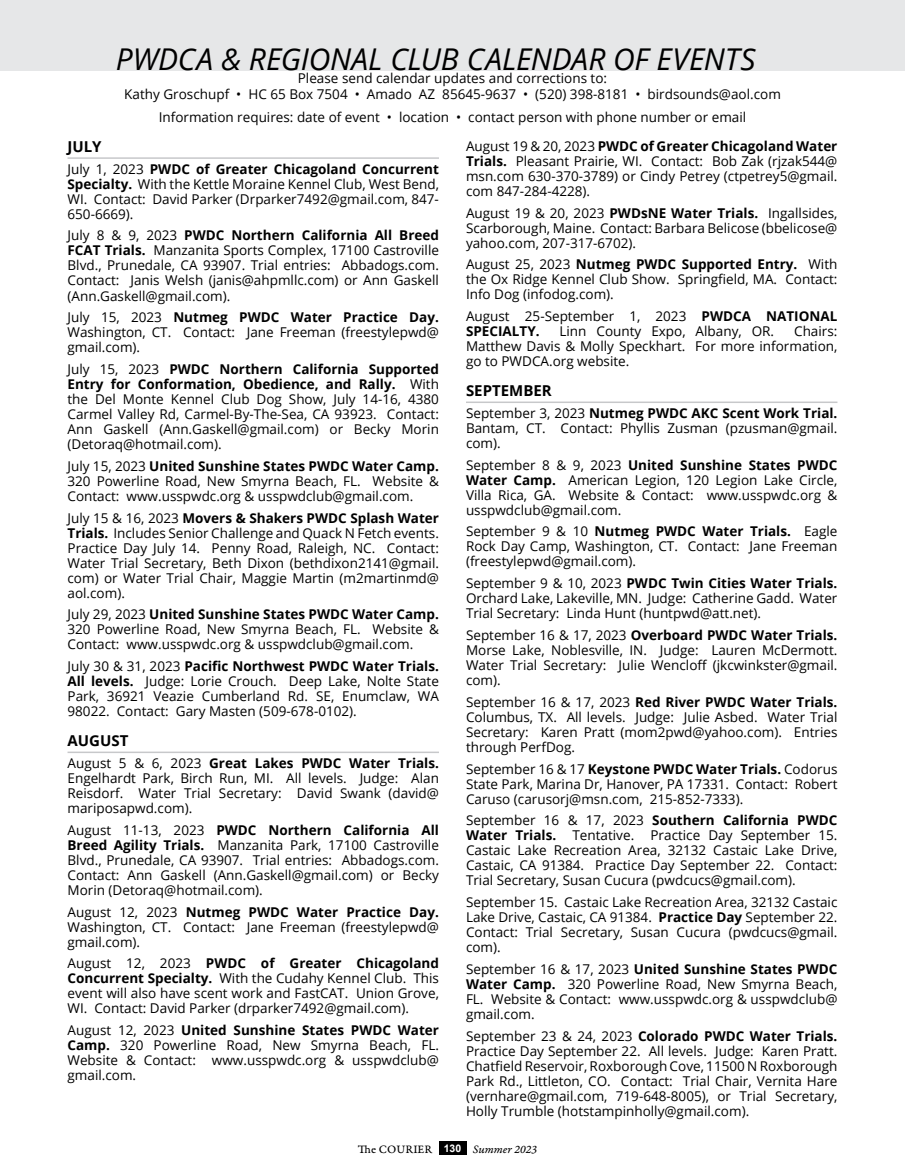
<style>
.page{position:relative;width:905px;height:1175px;background:#fff}
.page>*{position:absolute;margin:0;border:0;box-sizing:border-box;transform-origin:0 0}
.t1{font:italic 30px "Open Sans";letter-spacing:-.005em;color:#000}
.t2{font:700 15px "Open Sans";color:#000}
.CALENDAR{font:13.5px/15px "Open Sans";color:#000;text-align:justify}
.sidebar{font:13.5px/16.5px "Open Sans";color:#000;text-align:center}
.t3{font:12px "Garamond Premr Pro Capt";letter-spacing:.015em;color:#000}
.s1{font-weight:700}
.s2{font-family:"Arial";font-weight:700;font-size:10.5px;color:#fff}
.s3{font-family:"Garamond Premr Pro It Capt"}
</style>
<div class="page">
<div style="left:0;top:0;width:904px;height:70px;background:#e6e7e8"></div>
<hr style="left:68px;top:157px;width:371px;height:2px;background:#c7c8ca">
<hr style="left:68px;top:751px;width:371px;height:2px;background:#c7c8ca">
<hr style="left:466px;top:401px;width:371px;height:2px;background:#c7c8ca">
<div style="left:439px;top:1141px;width:27px;height:13px;background:#000"></div>
<p class="t1" style="left:116px;top:39px;width:641px">PWDCA &amp; REGIONAL CLUB CALENDAR OF EVENTS</p>
<p class="sidebar" style="left:124px;top:69px;width:658px">Please send calendar updates and corrections to:<br>Kathy Groschupf • HC 65 Box 7504 • Amado AZ 85645-9637 • (520) 398-8181 • birdsounds@aol.com</p>
<p class="sidebar" style="left:159px;top:109px;width:589px">Information requires: date of event • location • contact person with phone number or email</p>
<p class="CALENDAR" style="left:466px;top:138px;width:373px">August 19 &amp; 20, 2023 <span class="s1">PWDC of Greater Chicagoland Water Trials.</span> Pleasant Prairie, WI. Contact: Bob Zak (rjzak544@ msn.com 630-370-3789) or Cindy Petrey (ctpetrey5@gmail. com 847-284-4228).</p>
<p class="CALENDAR" style="left:466px;top:205px;width:373px">August 19 &amp; 20, 2023 <span class="s1">PWDsNE Water Trials.</span> Ingallsides, Scarborough, Maine. Contact: Barbara Belicose (bbelicose@ yahoo.com, 207-317-6702).</p>
<p class="CALENDAR" style="left:466px;top:256px;width:373px">August 25, 2023 <span class="s1">Nutmeg PWDC Supported Entry.</span> With the Ox Ridge Kennel Club Show. Springfield, MA. Contact:<br>Info Dog (infodog.com).</p>
<p class="CALENDAR" style="left:466px;top:308px;width:373px">August 25-September 1, 2023 <span class="s1">PWDCA NATIONAL<br>SPECIALTY.</span></p>
<p class="t2" style="left:68px;top:136px;width:36px">JULY</p>
<p class="CALENDAR" style="left:68px;top:161px;width:373px">July 1, 2023 <span class="s1">PWDC of Greater Chicagoland Concurrent Specialty.</span> With the Kettle Moraine Kennel Club, West Bend, WI. Contact: David Parker (Drparker7492@gmail.com, 847- 650-6669).</p>
<p class="CALENDAR" style="left:68px;top:228px;width:373px">July 8 &amp; 9, 2023 <span class="s1">PWDC Northern California All Breed FCAT Trials.</span> Manzanita Sports Complex, 17100 Castroville Blvd., Prunedale, CA 93907. Trial entries: Abbadogs.com.<br>Contact: Janis Welsh (janis@ahpmllc.com) or Ann Gaskell (Ann.Gaskell@gmail.com).</p>
<p class="CALENDAR" style="left:68px;top:309px;width:373px">July 15, 2023 <span class="s1">Nutmeg PWDC Water Practice Day.<br></span>Washington, CT. Contact: Jane Freeman (freestylepwd@ gmail.com).</p>
<p class="CALENDAR" style="left:68px;top:361px;width:373px">July 15, 2023 <span class="s1">PWDC Northern California Supported Entry for Conformation, Obedience, and Rally.</span> With the Del Monte Kennel Club Dog Show, July 14-16, 4380<br>Carmel Valley Rd, Carmel-By-The-Sea, CA 93923. Contact:<br>Ann Gaskell (Ann.Gaskell@gmail.com) or Becky Morin (Detoraq@hotmail.com).</p>
<p class="CALENDAR" style="left:68px;top:458px;width:373px">July 15, 2023 <span class="s1">United Sunshine States PWDC Water Camp.<br></span>320 Powerline Road, New Smyrna Beach, FL. Website &amp; Contact: www.usspwdc.org &amp; usspwdclub@gmail.com.</p>
<p class="CALENDAR" style="left:68px;top:510px;width:373px">July 15 &amp; 16, 2023 <span class="s1">Movers &amp; Shakers PWDC Splash Water Trials.</span> Includes Senior Challenge and Quack N Fetch events.<br>Practice Day July 14. Penny Road, Raleigh, NC. Contact:<br>Water Trial Secretary, Beth Dixon (bethdixon2141@gmail. com) or Water Trial Chair, Maggie Martin (m2martinmd@ aol.com).</p>
<p class="CALENDAR" style="left:68px;top:606px;width:373px">July 29, 2023 <span class="s1">United Sunshine States PWDC Water Camp.<br></span>320 Powerline Road, New Smyrna Beach, FL. Website &amp; Contact: www.usspwdc.org &amp; usspwdclub@gmail.com.</p>
<p class="CALENDAR" style="left:68px;top:658px;width:373px">July 30 &amp; 31, 2023 <span class="s1">Pacific Northwest PWDC Water Trials.<br>All levels.</span> Judge: Lorie Crouch. Deep Lake, Nolte State Park, 36921 Veazie Cumberland Rd. SE, Enumclaw, WA 98022. Contact: Gary Masten (509-678-0102).</p>
<p class="t2" style="left:68px;top:730px;width:62px">AUGUST</p>
<p class="CALENDAR" style="left:68px;top:755px;width:373px">August 5 &amp; 6, 2023 <span class="s1">Great Lakes PWDC Water Trials.<br></span>Engelhardt Park, Birch Run, MI. All levels. Judge: Alan Reisdorf. Water Trial Secretary: David Swank (david@ mariposapwd.com).</p>
<p class="CALENDAR" style="left:68px;top:822px;width:373px">August 11-13, 2023 <span class="s1">PWDC Northern California All Breed Agility Trials.</span> Manzanita Park, 17100 Castroville Blvd., Prunedale, CA 93907. Trial entries: Abbadogs.com.<br>Contact: Ann Gaskell (Ann.Gaskell@gmail.com) or Becky Morin (Detoraq@hotmail.com).</p>
<p class="CALENDAR" style="left:68px;top:903px;width:373px">August 12, 2023 <span class="s1">Nutmeg PWDC Water Practice Day.<br></span>Washington, CT. Contact: Jane Freeman (freestylepwd@ gmail.com).</p>
<p class="CALENDAR" style="left:68px;top:955px;width:373px">August 12, 2023 <span class="s1">PWDC of Greater Chicagoland Concurrent Specialty.</span> With the Cudahy Kennel Club. This event will also have scent work and FastCAT. Union Grove, WI. Contact: David Parker (drparker7492@gmail.com).</p>
<p class="CALENDAR" style="left:68px;top:1022px;width:373px">August 12, 2023 <span class="s1">United Sunshine States PWDC Water Camp.</span> 320 Powerline Road, New Smyrna Beach, FL.<br>Website &amp; Contact: www.usspwdc.org &amp; usspwdclub@ gmail.com.</p>
<p class="CALENDAR" style="left:466px;top:323px;width:373px;text-indent:328px">Chairs:<br>Matthew Davis &amp; Molly Speckhart. For more information, go to PWDCA.org website.</p>
<p class="t2" style="left:466px;top:380px;width:87px">SEPTEMBER</p>
<p class="CALENDAR" style="left:466px;top:405px;width:373px">September 3, 2023 <span class="s1">Nutmeg PWDC AKC Scent Work Trial.<br></span>Bantam, CT. Contact: Phyllis Zusman (pzusman@gmail. com).</p>
<p class="CALENDAR" style="left:466px;top:457px;width:373px">September 8 &amp; 9, 2023 <span class="s1">United Sunshine States PWDC Water Camp.</span> American Legion, 120 Legion Lake Circle, Villa Rica, GA. Website &amp; Contact: www.usspwdc.org &amp; usspwdclub@gmail.com.</p>
<p class="CALENDAR" style="left:466px;top:523px;width:373px">September 9 &amp; 10 <span class="s1">Nutmeg PWDC Water Trials.</span> Eagle Rock Day Camp, Washington, CT. Contact: Jane Freeman (freestylepwd@gmail.com).</p>
<p class="CALENDAR" style="left:466px;top:575px;width:373px">September 9 &amp; 10, 2023 <span class="s1">PWDC Twin Cities Water Trials.<br></span>Orchard Lake, Lakeville, MN. Judge: Catherine Gadd. Water Trial Secretary: Linda Hunt (huntpwd@att.net).</p>
<p class="CALENDAR" style="left:466px;top:627px;width:373px">September 16 &amp; 17, 2023 <span class="s1">Overboard PWDC Water Trials.<br></span>Morse Lake, Noblesville, IN. Judge: Lauren McDermott.<br>Water Trial Secretary: Julie Wencloff (jkcwinkster@gmail. com).</p>
<p class="CALENDAR" style="left:466px;top:694px;width:373px">September 16 &amp; 17, 2023 <span class="s1">Red River PWDC Water Trials.<br></span>Columbus, TX. All levels. Judge: Julie Asbed. Water Trial Secretary: Karen Pratt (mom2pwd@yahoo.com). Entries through PerfDog.</p>
<p class="CALENDAR" style="left:466px;top:760px;width:373px">September 16 &amp; 17 <span class="s1">Keystone PWDC Water Trials.</span> Codorus State Park, Marina Dr, Hanover, PA 17331. Contact: Robert Caruso (carusorj@msn.com, 215-852-7333).</p>
<p class="CALENDAR" style="left:466px;top:812px;width:373px">September 16 &amp; 17, 2023 <span class="s1">Southern California PWDC Water Trials.</span> Tentative. Practice Day September 15.<br>Castaic Lake Recreation Area, 32132 Castaic Lake Drive, Castaic, CA 91384. Practice Day September 22. Contact:<br>Trial Secretary, Susan Cucura (pwdcucs@gmail.com).</p>
<p class="CALENDAR" style="left:466px;top:894px;width:373px">September 15. Castaic Lake Recreation Area, 32132 Castaic Lake Drive, Castaic, CA 91384. <span class="s1">Practice Day</span> September 22.<br>Contact: Trial Secretary, Susan Cucura (pwdcucs@gmail. com).</p>
<p class="CALENDAR" style="left:466px;top:961px;width:373px">September 16 &amp; 17, 2023 <span class="s1">United Sunshine States PWDC Water Camp.</span> 320 Powerline Road, New Smyrna Beach, FL. Website &amp; Contact: www.usspwdc.org &amp; usspwdclub@ gmail.com.</p>
<p class="CALENDAR" style="left:466px;top:1027px;width:373px">September 23 &amp; 24, 2023 <span class="s1">Colorado PWDC Water Trials.<br></span>Practice Day September 22. All levels. Judge: Karen Pratt.<br>Chatfield Reservoir, Roxborough Cove, 11500 N Roxborough Park Rd., Littleton, CO. Contact: Trial Chair, Vernita Hare (vernhare@gmail.com, 719-648-8005), or Trial Secretary, Holly Trumble (hotstampinholly@gmail.com).</p>
<p class="t3" style="left:358px;top:1141px;width:181px">The COURIER <span class="s2">130</span> <span class="s3">Summer 2023</span></p>
<p class="CALENDAR" style="left:559px;top:323px;width:216px">Linn County Expo, Albany, OR.</p>
</div>
